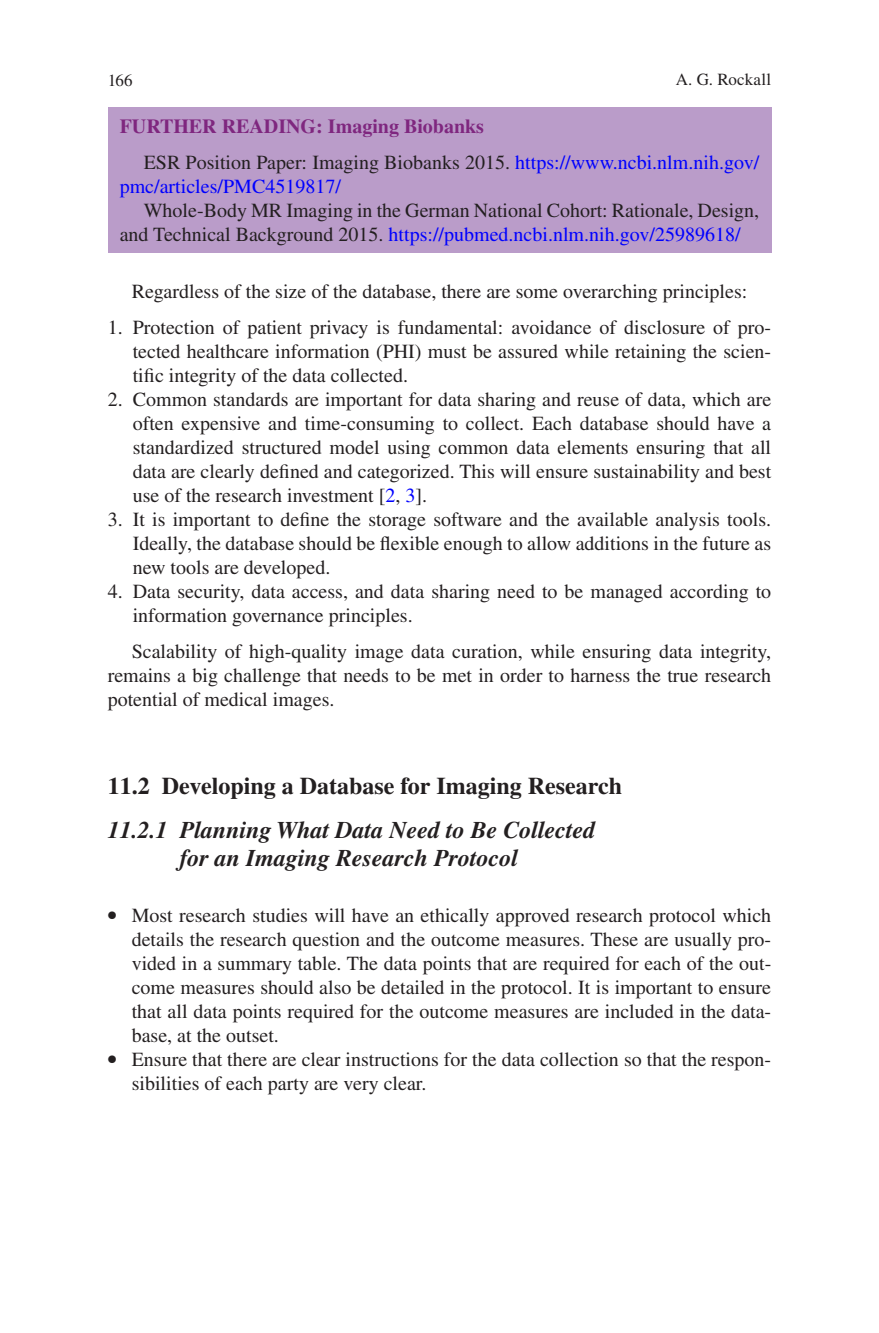
<style>
.page{position:relative;width:879px;height:1333px;background:#fff}
.page>*{position:absolute;margin:0;border:0;box-sizing:border-box;transform-origin:0 0}
.t1{font:italic 700 24px/28px "Times LT Std";color:#231f20;text-align:center}
.t2{font:700 24px "Times LT Std";color:#231f20}
.t3{font:20px/24px "Times LT Std";color:#231f20;text-align:justify}
.t4{font:20px "Times LT Std";color:#00f}
.t5{font:17px "Times LT Std Roman 2";letter-spacing:.015em;color:#231f20}
.t6{font:17px "Times LT Std";color:#231f20}
.s1{font-weight:700;color:#7f277f}
.s2{color:#00f}
</style>
<div class="page">
<div style="left:108px;top:107px;width:663px;height:146px;background:#ba9cc9"></div>
<p class="t6" style="left:108px;top:71px;width:26px">166</p>
<p class="t5" style="left:676px;top:70px;width:97px">A. G. Rockall</p>
<p class="t3" style="left:144px;top:108px;width:617px;line-height:36px;text-indent:-24px"><span class="s1">FURTHER READING: Imaging Biobanks<br></span>ESR Position Paper: Imaging Biobanks 2015. <span class="s2">https://www.ncbi.nlm.nih.gov/</span></p>
<p class="t4" style="left:120px;top:175px;width:223px">pmc/articles/PMC4519817/</p>
<p class="t3" style="left:120px;top:198px;width:641px;text-indent:24px">Whole-Body MR Imaging in the German National Cohort: Rationale, Design, and Technical Background 2015. <span class="s2">https://pubmed.ncbi.nlm.nih.gov/25989618/</span></p>
<p class="t3" style="left:132px;top:279px;width:617px">Regardless of the size of the database, there are some overarching principles:</p>
<p class="t3" style="left:133px;top:315px;width:640px;text-indent:-25px">1. Protection of patient privacy is fundamental: avoidance of disclosure of pro&shy;tected healthcare information (PHI) must be assured while retaining the scien&shy;tific integrity of the data collected.</p>
<p class="t3" style="left:133px;top:387px;width:640px;text-indent:-25px">2. Common standards are important for data sharing and reuse of data, which are often expensive and time-consuming to collect. Each database should have a standardized structured model using common data elements ensuring that all data are clearly defined and categorized. This will ensure sustainability and best use of the research investment [<span class="s2">2</span>, <span class="s2">3</span>].</p>
<p class="t3" style="left:133px;top:507px;width:640px;text-indent:-25px">3. It is important to define the storage software and the available analysis tools.<br>Ideally, the database should be flexible enough to allow additions in the future as new tools are developed.</p>
<p class="t3" style="left:133px;top:579px;width:640px;text-indent:-25px">4. Data security, data access, and data sharing need to be managed according to information governance principles.</p>
<p class="t3" style="left:108px;top:639px;width:665px;text-indent:24px">Scalability of high-quality image data curation, while ensuring data integrity, remains a big challenge that needs to be met in order to harness the true research potential of medical images.</p>
<p class="t2" style="left:108px;top:771px;width:516px">11.2 Developing a Database for Imaging Research</p>
<p class="t1" style="left:108px;top:815px;width:489px">11.2.1 Planning What Data Need to Be Collected for an Imaging Research Protocol</p>
<p class="t3" style="left:132px;top:903px;width:641px;text-indent:-24px">● Most research studies will have an ethically approved research protocol which details the research question and the outcome measures. These are usually pro&shy;vided in a summary table. The data points that are required for each of the out&shy;come measures should also be detailed in the protocol. It is important to ensure that all data points required for the outcome measures are included in the data&shy;base, at the outset.</p>
<p class="t3" style="left:132px;top:1047px;width:641px;text-indent:-24px">● Ensure that there are clear instructions for the data collection so that the respon&shy;sibilities of each party are very clear.</p>
</div>
